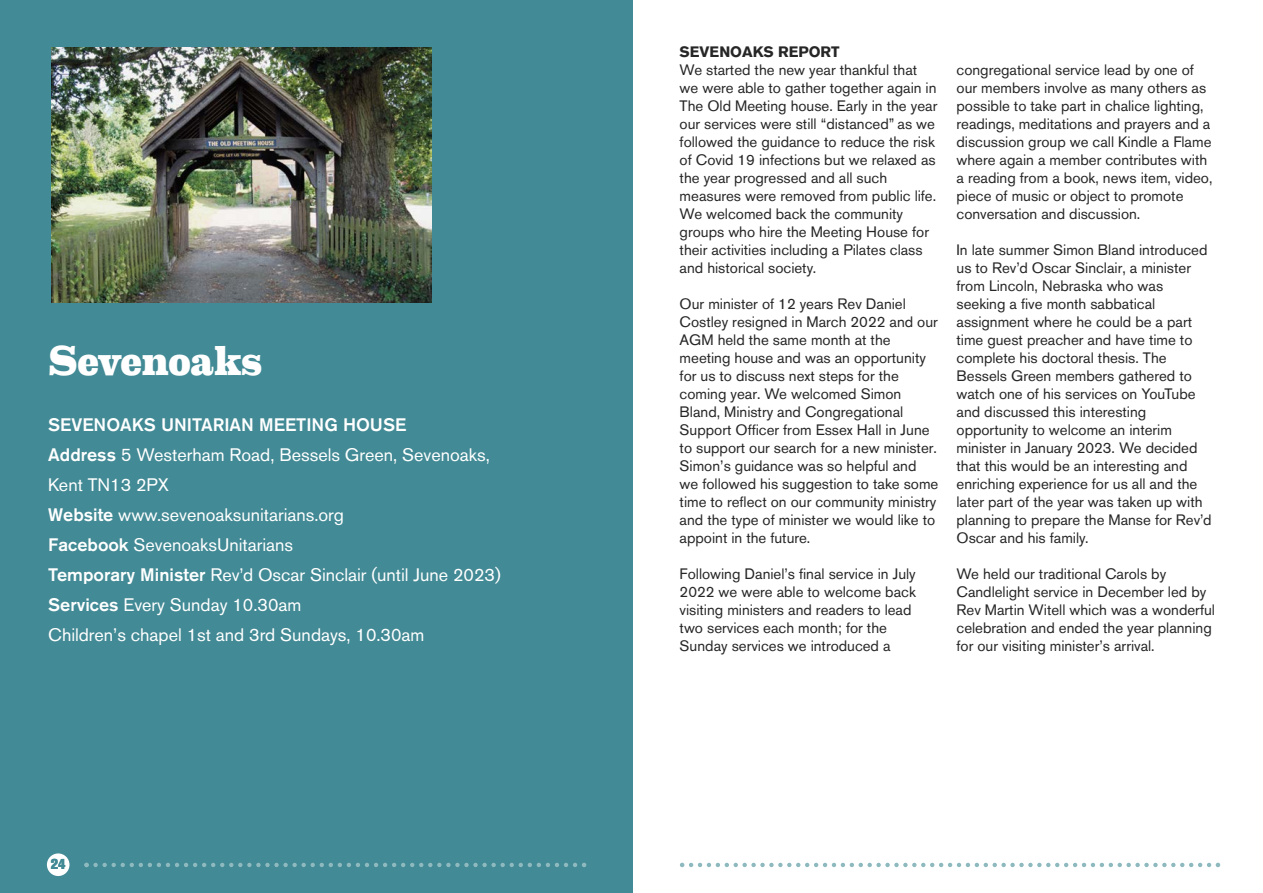
<style>
.page{position:relative;width:1263px;height:893px;background:#fff}
.page>*{position:absolute;margin:0;border:0;box-sizing:border-box;transform-origin:0 0}
.t1{font:800 42px "Eames Century Modern";letter-spacing:-.01em;color:#fff}
.t2{font:18px/30px "Akzidenz Grotesk BQ";color:#fff}
.t3{font:15px/18px "Akzidenz Grotesk BQ";color:#272627}
.t4{font:700 15px "Akzidenz Grotesk BQ";color:#272627}
.t5{font:800 14.25px "Akzidenz Grotesk BQ";color:#428a95}
.s1{font-weight:500}
</style>
<div class="page">
<div style="left:0;top:0;width:633px;height:893px;background:#428a95"></div>
<img style="left:52px;top:48px;width:379px;height:255px">
<div style="left:47px;top:853px;width:22px;height:23px;background:#fff;border-radius:50%"></div>
<svg style="left:680px;top:863px;width:540px;height:4px"></svg>
<svg style="left:84px;top:863px;width:502px;height:4px"></svg>
<h1 class="t1" style="left:48px;top:346px;width:215px">Sevenoaks</h1>
<p class="t2" style="left:48px;top:412px;width:454px"><span class="s1">SEVENOAKS UNITARIAN MEETING HOUSE<br>Address</span> 5 Westerham Road, Bessels Green, Sevenoaks, Kent TN13 2PX<br><span class="s1">Website</span> www.sevenoaksunitarians.org<br><span class="s1">Facebook</span> SevenoaksUnitarians<br><span class="s1">Temporary Minister</span> Rev’d Oscar Sinclair (until June 2023)<br><span class="s1">Services</span> Every Sunday 10.30am<br>Children’s chapel 1st and 3rd Sundays, 10.30am</p>
<p class="t5" style="left:51px;top:859px;width:16px">24</p>
<p class="t4" style="left:680px;top:47px;width:161px">SEVENOAKS REPORT</p>
<p class="t3" style="left:680px;top:63px;width:259px">We started the new year thankful that we were able to gather together again in The Old Meeting house. Early in the year our services were still “distanced” as we followed the guidance to reduce the risk of Covid 19 infections but we relaxed as the year progressed and all such measures were removed from public life.<br>We welcomed back the community groups who hire the Meeting House for their activities including a Pilates class and historical society.</p>
<p class="t3" style="left:680px;top:297px;width:260px">Our minister of 12 years Rev Daniel Costley resigned in March 2022 and our AGM held the same month at the meeting house and was an opportunity for us to discuss next steps for the coming year. We welcomed Simon Bland, Ministry and Congregational Support Officer from Essex Hall in June to support our search for a new minister.<br>Simon’s guidance was so helpful and we followed his suggestion to take some time to reflect on our community ministry and the type of minister we would like to appoint in the future.</p>
<p class="t3" style="left:680px;top:567px;width:238px">Following Daniel’s final service in July 2022 we were able to welcome back visiting ministers and readers to lead two services each month; for the Sunday services we introduced a</p>
<p class="t3" style="left:956px;top:63px;width:257px">congregational service lead by one of our members involve as many others as possible to take part in chalice lighting, readings, meditations and prayers and a discussion group we call Kindle a Flame where again a member contributes with a reading from a book, news item, video, piece of music or object to promote conversation and discussion.</p>
<p class="t3" style="left:956px;top:243px;width:257px">In late summer Simon Bland introduced us to Rev’d Oscar Sinclair, a minister from Lincoln, Nebraska who was seeking a five month sabbatical assignment where he could be a part time guest preacher and have time to complete his doctoral thesis. The Bessels Green members gathered to watch one of his services on YouTube and discussed this interesting opportunity to welcome an interim minister in January 2023. We decided that this would be an interesting and enriching experience for us all and the later part of the year was taken up with planning to prepare the Manse for Rev’d Oscar and his family.</p>
<p class="t3" style="left:956px;top:567px;width:260px">We held our traditional Carols by Candlelight service in December led by Rev Martin Witell which was a wonderful celebration and ended the year planning for our visiting minister’s arrival.</p>
</div>
